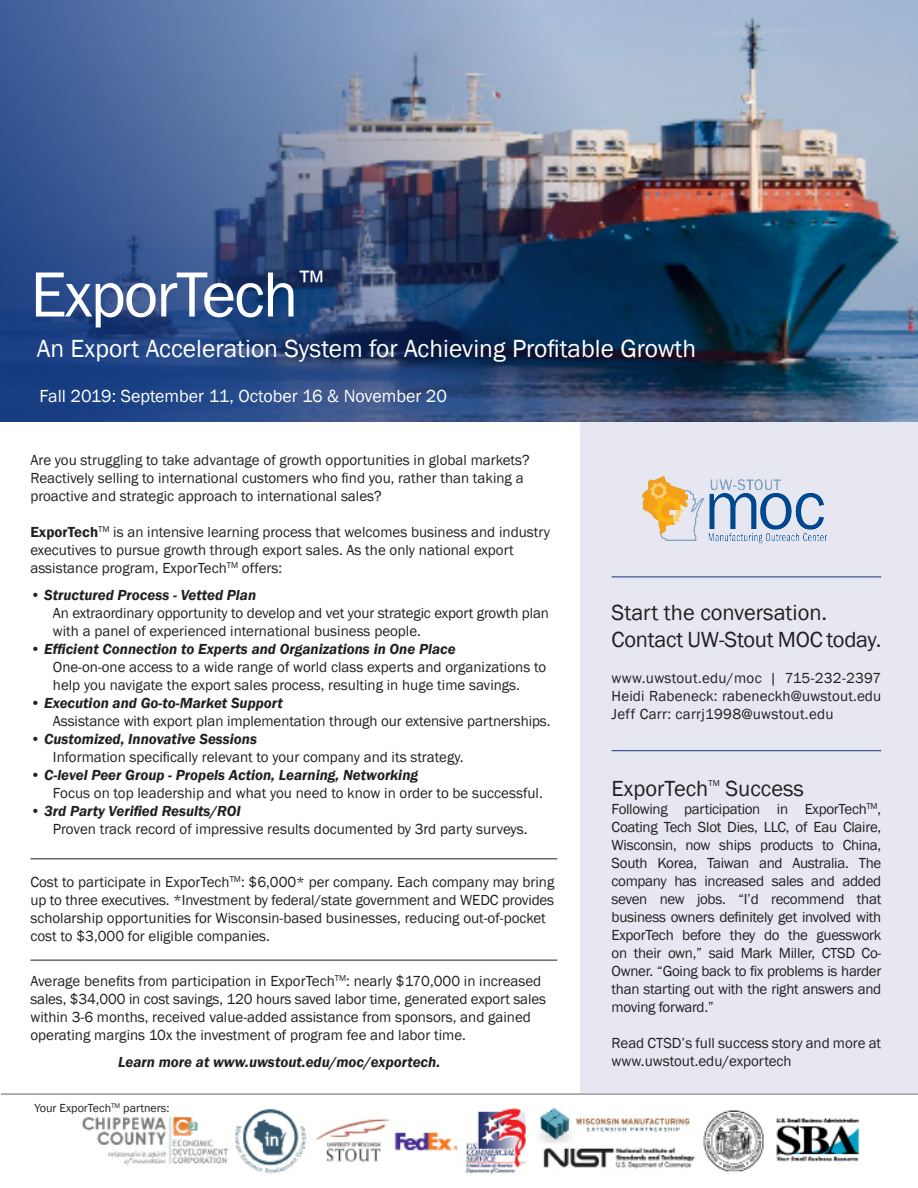
<style>
.page{position:relative;width:918px;height:1188px;background:#fff}
.page>*{position:absolute;margin:0;border:0;box-sizing:border-box;transform-origin:0 0}
.t1{font:66px "Franklin Gothic";letter-spacing:-.03em;color:#fff}
.t2{font:25.5px "Franklin Gothic";color:#fff}
.t3{font:22.5px "Franklin Gothic";color:#231f20}
.t4{font:18px "Franklin Gothic";color:#fff}
.t5{font:15px/18px "Franklin Gothic";color:#231f20}
.t6{font:italic 600 15px "Franklin Gothic";color:#231f20}
.t7{font:12px "Franklin Gothic";color:#231f20}
.t8{font:8.7px "Franklin Gothic";color:#231f20}
.s1{font-weight:600}
.s2{font-style:normal}
</style>
<div class="page">
<div style="left:580px;top:421px;width:338px;height:672px;background:#e7e7f1"></div>
<img style="left:0;top:0;width:918px;height:421px">
<img style="left:642px;top:476px;width:185px;height:68px">
<hr style="left:612px;top:577px;width:269px;height:1px;background:#11367e">
<hr style="left:612px;top:750px;width:269px;height:1px;background:#11367e">
<hr style="left:30px;top:859px;width:527px;height:1px;background:#231f20">
<hr style="left:30px;top:960px;width:527px;height:1px;background:#231f20">
<hr style="left:1px;top:1093px;width:917px;height:2px;background:#95979a">
<img style="left:82px;top:1107px;width:778px;height:67px">
<p class="t1" style="left:30px;top:254px;width:297px">ExporTech<sup>™</sup></p>
<p class="t2" style="left:37px;top:333px;width:661px">An Export Acceleration System for Achieving Profitable Growth</p>
<p class="t4" style="left:39px;top:385px;width:409px">Fall 2019: September 11, October 16 &amp; November 20</p>
<p class="t5" style="left:30px;top:452px;width:501px">Are you struggling to take advantage of growth opportunities in global markets?<br>Reactively selling to international customers who find you, rather than taking a proactive and strategic approach to international sales?</p>
<p class="t5" style="left:30px;top:524px;width:521px"><span class="s1">ExporTech</span><sup>TM</sup> is an intensive learning process that welcomes business and industry executives to pursue growth through export sales. As the only national export assistance program, ExporTech<sup>TM</sup> offers:</p>
<p class="t6" style="left:30px;top:586px;width:227px"><span class="s2">•</span> Structured Process - Vetted Plan</p>
<p class="t5" style="left:53px;top:605px;width:498px">An extraordinary opportunity to develop and vet your strategic export growth plan</p>
<p class="t5" style="left:53px;top:623px;width:370px">with a panel of experienced international business people.</p>
<p class="t6" style="left:30px;top:640px;width:427px"><span class="s2">•</span> Efficient Connection to Experts and Organizations in One Place</p>
<p class="t5" style="left:53px;top:659px;width:495px">One-on-one access to a wide range of world class experts and organizations to</p>
<p class="t5" style="left:53px;top:677px;width:469px">help you navigate the export sales process, resulting in huge time savings.</p>
<p class="t6" style="left:30px;top:694px;width:254px"><span class="s2">•</span> Execution and Go-to-Market Support</p>
<p class="t5" style="left:53px;top:713px;width:499px">Assistance with export plan implementation through our extensive partnerships.</p>
<p class="t6" style="left:30px;top:730px;width:228px"><span class="s2">•</span> Customized, Innovative Sessions</p>
<p class="t5" style="left:53px;top:749px;width:412px">Information specifically relevant to your company and its strategy.</p>
<p class="t6" style="left:30px;top:766px;width:389px"><span class="s2">•</span> C-level Peer Group - Propels Action, Learning, Networking</p>
<p class="t5" style="left:53px;top:785px;width:491px">Focus on top leadership and what you need to know in order to be successful.</p>
<p class="t6" style="left:30px;top:802px;width:212px"><span class="s2">•</span> 3rd Party Verified Results/ROI</p>
<p class="t5" style="left:53px;top:821px;width:476px">Proven track record of impressive results documented by 3rd party surveys.</p>
<p class="t5" style="left:30px;top:873px;width:525px">Cost to participate in ExporTech<sup>TM</sup>: $6,000* per company. Each company may bring up to three executives. *Investment by federal/state government and WEDC provides scholarship opportunities for Wisconsin-based businesses, reducing out-of-pocket cost to $3,000 for eligible companies.</p>
<p class="t5" style="left:30px;top:972px;width:517px">Average benefits from participation in ExporTech<sup>TM</sup>: nearly $170,000 in increased sales, $34,000 in cost savings, 120 hours saved labor time, generated export sales within 3-6 months, received value-added assistance from sponsors, and gained operating margins 10x the investment of program fee and labor time.</p>
<p class="t6" style="left:118px;top:1052px;width:324px">Learn more at www.uwstout.edu/moc/exportech.</p>
<p class="t7" style="left:34px;top:1100px;width:136px">Your ExporTech<sup>TM</sup> partners:</p>
<p class="t3" style="left:612px;top:598px;width:217px">Start the conversation.</p>
<p class="t3" style="left:612px;top:625px;width:271px">Contact UW-Stout MOC today.</p>
<p class="t5" style="left:612px;top:669px;width:271px;text-align:justify">www.uwstout.edu/moc | 715-232-2397<br>Heidi Rabeneck: rabeneckh@uwstout.edu Jeff Carr: carrj1998@uwstout.edu</p>
<p class="t3" style="left:612px;top:774px;width:98px">ExporTech</p>
<p class="t8" style="left:708px;top:778px;width:13px">TM</p>
<p class="t3" style="left:725px;top:774px;width:80px">Success</p>
<p class="t5" style="left:612px;top:800px;width:271px;text-align:justify">Following participation in ExporTech<sup>TM</sup>, Coating Tech Slot Dies, LLC, of Eau Claire, Wisconsin, now ships products to China, South Korea, Taiwan and Australia. The company has increased sales and added seven new jobs. “I’d recommend that business owners definitely get involved with ExporTech before they do the guesswork on their own,” said Mark Miller, CTSD Co-Owner. “Going back to fix problems is harder than starting out with the right answers and moving forward.”</p>
<p class="t5" style="left:612px;top:1034px;width:271px">Read CTSD’s full success story and more at</p>
<p class="t5" style="left:612px;top:1052px;width:182px">www.uwstout.edu/exportech</p>
</div>
